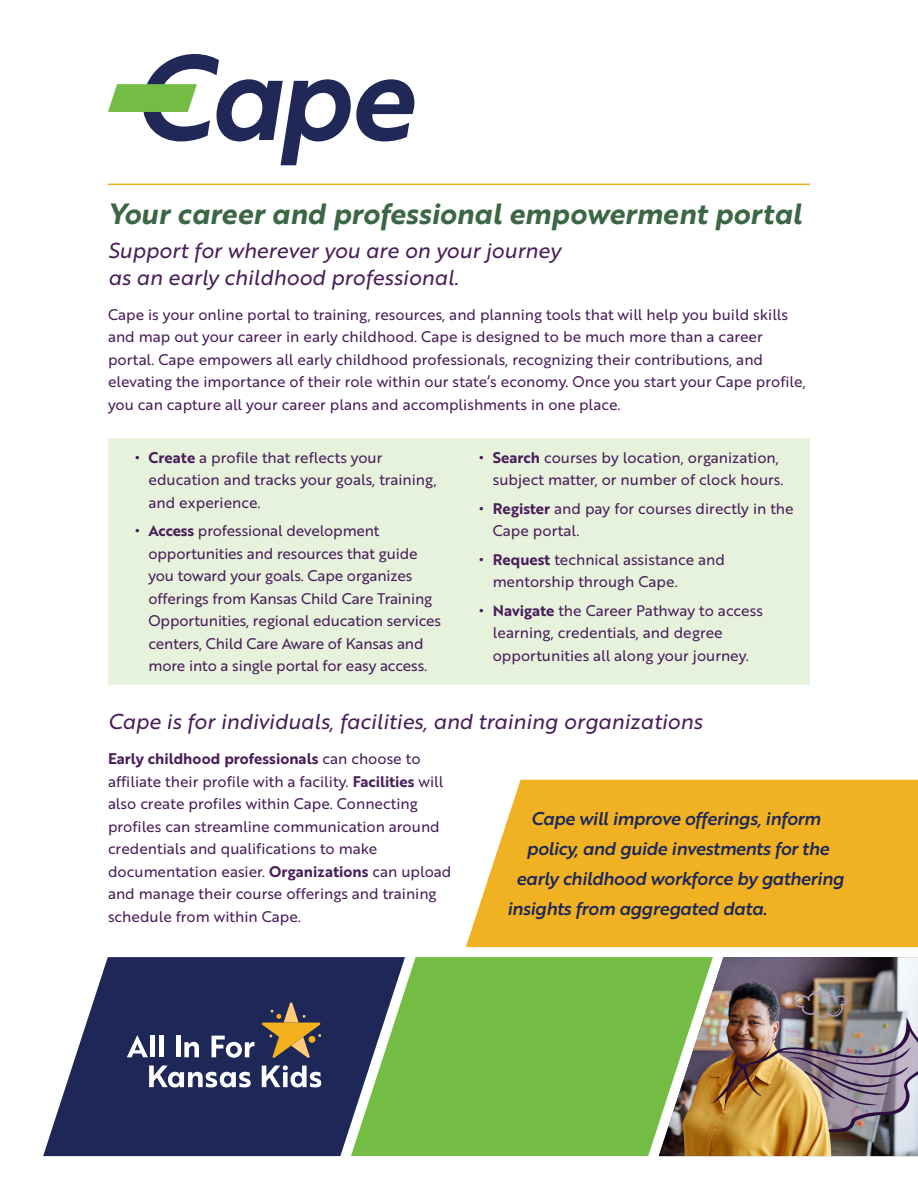
<style>
.page{position:relative;width:918px;height:1188px;background:#fff}
.page>*{position:absolute;margin:0;border:0;box-sizing:border-box;transform-origin:0 0}
.Header_1{font:28.5px "Brother 1816 Bold Italic";color:#3b6744}
.Header_2{font:21px/27px "Brother 1816 Regular Italic";color:#491f59}
.Body{font:18px "Brother 1816 Medium Italic";letter-spacing:-.02em;color:#1d2758}
.Body-2{font:15px/22.5px "Brother 1816 Regular";color:#491f59}
.s1{font-family:"Brother 1816 Bold"}
</style>
<div class="page">
<div style="left:108px;top:438px;width:702px;height:247px;background:#e7f2dd"></div>
<svg style="left:108px;top:54px;width:306px;height:111px"></svg>
<div style="left:405px;top:957px;width:254px;height:199px;background:#73bd44"></div>
<div style="left:466px;top:780px;width:452px;height:167px;background:#f0b122"></div>
<svg style="left:43px;top:957px;width:362px;height:199px;fill:#1d2758"></svg>
<img style="left:659px;top:957px;width:259px;height:199px">
<svg style="left:127px;top:1035px;width:21px;height:22px"></svg>
<hr style="left:151px;top:1036px;width:4px;height:21px;background:#fff">
<hr style="left:159px;top:1036px;width:4px;height:21px;background:#fff">
<div style="left:176px;top:1036px;width:5px;height:21px;background:#fff"></div>
<svg style="left:184px;top:1042px;width:15px;height:15px"></svg>
<svg style="left:212px;top:1036px;width:42px;height:22px"></svg>
<svg style="left:149px;top:1066px;width:102px;height:22px"></svg>
<svg style="left:262px;top:1065px;width:59px;height:23px"></svg>
<svg style="left:261px;top:1002px;width:60px;height:56px"></svg>
<hr style="left:108px;top:184px;width:702px;height:1px;background:#f0b121">
<h1 class="Header_1" style="left:108px;top:192px;width:695px">Your career and professional empowerment portal</h1>
<h2 class="Header_2" style="left:108px;top:236px;width:454px">Support for wherever you are on your journey as an early childhood professional.</h2>
<p class="Body-2" style="left:108px;top:303px;width:699px">Cape is your online portal to training, resources, and planning tools that will help you build skills and map out your career in early childhood. Cape is designed to be much more than a career portal. Cape empowers all early childhood professionals, recognizing their contributions, and elevating the importance of their role within our state’s economy. Once you start your Cape profile, you can capture all your career plans and accomplishments in one place.</p>
<p class="Body-2" style="left:148px;top:446px;width:290px;text-indent:-14px"><span class="s1">• Create</span> a profile that reflects your education and tracks your goals, training, and experience.</p>
<p class="Body-2" style="left:148px;top:519px;width:294px;text-indent:-14px"><span class="s1">• Access</span> professional development opportunities and resources that guide you toward your goals. Cape organizes offerings from Kansas Child Care Training Opportunities, regional education services centers, Child Care Aware of Kansas and more into a single portal for easy access.</p>
<p class="Body-2" style="left:493px;top:446px;width:292px;text-indent:-14px"><span class="s1">• Search</span> courses by location, organization, subject matter, or number of clock hours.</p>
<p class="Body-2" style="left:493px;top:497px;width:302px;text-indent:-14px"><span class="s1">• Register</span> and pay for courses directly in the<br>Cape portal.</p>
<p class="Body-2" style="left:493px;top:548px;width:234px;text-indent:-14px"><span class="s1">• Request</span> technical assistance and mentorship through Cape.</p>
<p class="Body-2" style="left:493px;top:599px;width:272px;text-indent:-14px"><span class="s1">• Navigate</span> the Career Pathway to access learning, credentials, and degree opportunities all along your journey.</p>
<h2 class="Header_2" style="left:108px;top:707px;width:596px">Cape is for individuals, facilities, and training organizations</h2>
<p class="Body-2" style="left:108px;top:747px;width:345px"><span class="s1">Early childhood professionals</span> can choose to affiliate their profile with a facility. <span class="s1">Facilities</span> will also create profiles within Cape. Connecting profiles can streamline communication around credentials and qualifications to make documentation easier. <span class="s1">Organizations</span> can upload and manage their course offerings and training schedule from within Cape.</p>
<p class="Body" style="left:531px;top:805px;width:291px">Cape will improve offerings, inform</p>
<p class="Body" style="left:527px;top:835px;width:304px">policy, and guide investments for the</p>
<p class="Body" style="left:516px;top:865px;width:329px">early childhood workforce by gathering</p>
<p class="Body" style="left:507px;top:895px;width:261px">insights from aggregated data.</p>
</div>
